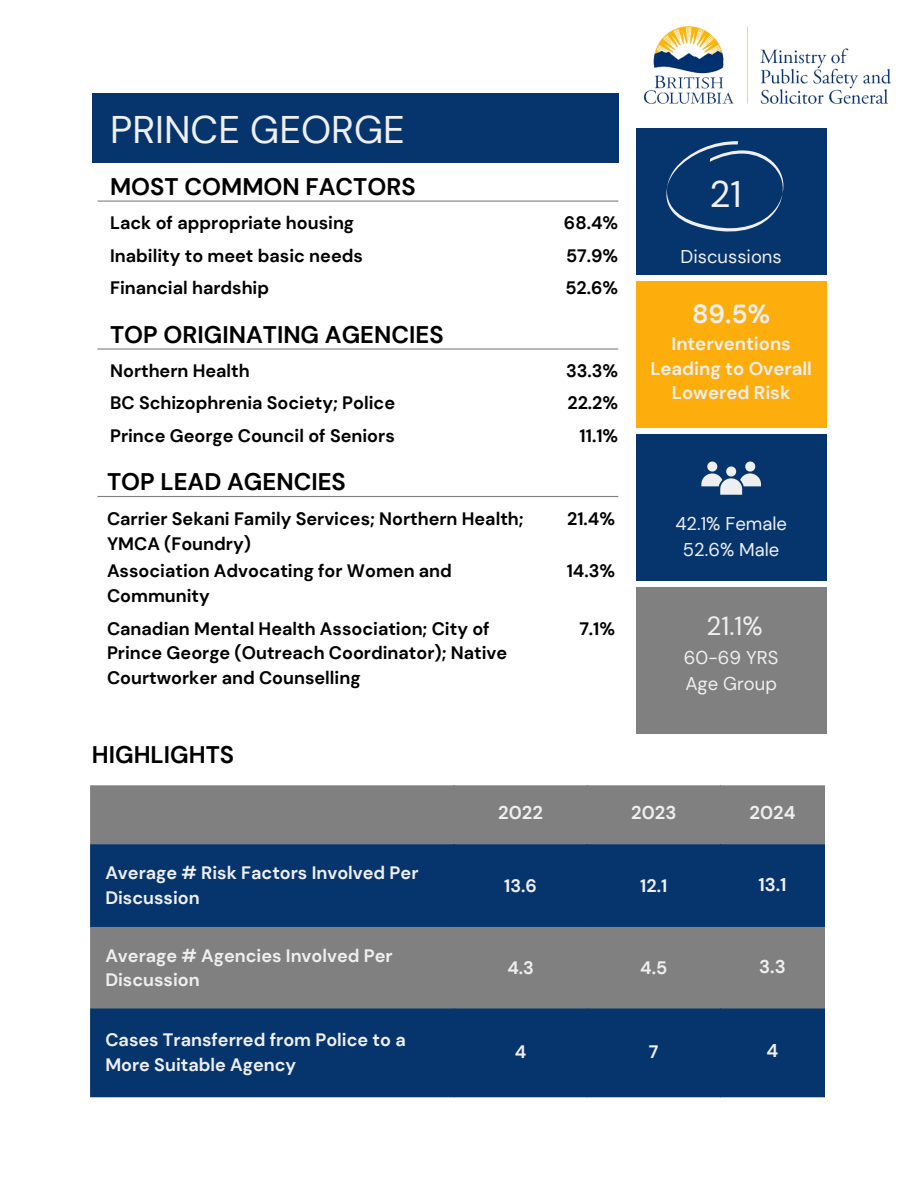
<style>
.page{position:relative;width:918px;height:1188px;background:#fff}
.page>*{position:absolute;margin:0;border:0;box-sizing:border-box;transform-origin:0 0}
.t1{font:38.55px "DM Sans";color:#efefef}
.t2{font:36.9px "DM Sans";color:#efefef}
.t3{font:700 26.1px "DM Sans";color:#efefef}
.t4{font:26.1px "DM Sans";color:#efefef}
.t5{font:700 24px "DM Sans";color:#000}
.t6{font:700 18.45px/24.8px "DM Sans";color:#efefef;text-align:center}
.t7{font:18.45px "DM Sans";color:#efefef}
.t8{font:700 18px/24.8px "DM Sans";color:#000}
.t9{font:700 18px/24.8px "DM Sans";color:#efefef}
</style>
<div class="page">
<div style="left:92px;top:93px;width:526px;height:70px;background:#06356e"></div>
<div style="left:636px;top:434px;width:190px;height:146px;background:#06356e"></div>
<svg style="left:701px;top:462px;width:60px;height:33px"></svg>
<div style="left:636px;top:587px;width:190px;height:147px;background:#808080"></div>
<div style="left:636px;top:281px;width:190px;height:147px;background:#feae0c"></div>
<div style="left:636px;top:128px;width:190px;height:146px;background:#06356e"></div>
<svg style="left:666px;top:141px;width:117px;height:91px"></svg>
<hr style="left:97px;top:201px;width:521px;height:1px;background:#808080">
<div style="left:90px;top:786px;width:735px;height:58px;background:#808080"></div>
<svg style="left:90px;top:844px;width:735px;height:253px;background:#2d4d73"></svg>
<img style="left:618px;top:26px;width:273px;height:102px">
<hr style="left:97px;top:496px;width:521px;height:1px;background:#808080">
<hr style="left:97px;top:348px;width:521px;height:2px;background:#808080">
<h3 class="t1" style="left:110px;top:105px;width:296px">PRINCE GEORGE</h3>
<p class="t5" style="left:110px;top:171px;width:307px">MOST COMMON FACTORS</p>
<p class="t8" style="left:110px;top:211px;width:246px">Lack of appropriate housing</p>
<p class="t8" style="left:564px;top:211px;width:56px">68.4%</p>
<h3 class="t8" style="left:110px;top:243px;width:254px">Inability to meet basic needs</h3>
<h3 class="t8" style="left:566px;top:243px;width:54px">57.9%</h3>
<h3 class="t8" style="left:110px;top:275px;width:161px">Financial hardship</h3>
<h3 class="t8" style="left:565px;top:275px;width:54px">52.6%</h3>
<p class="t5" style="left:110px;top:319px;width:335px">TOP ORIGINATING AGENCIES</p>
<h3 class="t8" style="left:110px;top:359px;width:141px">Northern Health</h3>
<h3 class="t8" style="left:566px;top:359px;width:54px">33.3%</h3>
<h2 class="t8" style="left:110px;top:391px;width:287px">BC Schizophrenia Society; Police</h2>
<p class="t8" style="left:567px;top:391px;width:52px">22.2%</p>
<p class="t8" style="left:110px;top:423px;width:286px">Prince George Council of Seniors</p>
<p class="t8" style="left:580px;top:423px;width:40px">11.1%</p>
<h2 class="t5" style="left:107px;top:467px;width:240px">TOP LEAD AGENCIES</h2>
<p class="t8" style="left:107px;top:506px;width:418px">Carrier Sekani Family Services; Northern Health;<br>YMCA (Foundry)</p>
<p class="t8" style="left:567px;top:506px;width:50px">21.4%</p>
<p class="t8" style="left:107px;top:559px;width:346px">Association Advocating for Women and<br>Community</p>
<p class="t8" style="left:567px;top:559px;width:50px">14.3%</p>
<p class="t8" style="left:107px;top:616px;width:402px">Canadian Mental Health Association; City of<br>Prince George (Outreach Coordinator); Native<br>Courtworker and Counselling</p>
<p class="t8" style="left:579px;top:616px;width:37px">7.1%</p>
<h3 class="t5" style="left:92px;top:739px;width:144px">HIGHLIGHTS</h3>
<h1 class="t2" style="left:709px;top:170px;width:34px">21</h1>
<p class="t7" style="left:681px;top:244px;width:103px">Discussions</p>
<p class="t3" style="left:692px;top:297px;width:80px">89.5%</p>
<p class="t6" style="left:650px;top:331px;width:163px">Interventions<br>Leading to Overall<br>Lowered Risk</p>
<p class="t7" style="left:675px;top:512px;width:113px">42.1% Female</p>
<p class="t7" style="left:683px;top:537px;width:98px">52.6% Male</p>
<h3 class="t4" style="left:707px;top:610px;width:58px">21.1%</h3>
<p class="t7" style="left:684px;top:646px;width:96px">60-69 YRS</p>
<p class="t7" style="left:685px;top:671px;width:93px">Age Group</p>
<h3 class="t9" style="left:105px;top:861px;width:315px">Average # Risk Factors Involved Per<br>Discussion</h3>
<h3 class="t9" style="left:105px;top:943px;width:289px">Average # Agencies Involved Per<br>Discussion</h3>
<h3 class="t9" style="left:105px;top:1027px;width:302px">Cases Transferred from Police to a<br>More Suitable Agency</h3>
<p class="t6" style="left:498px;top:801px;width:46px">2022</p>
<h2 class="t6" style="left:631px;top:801px;width:47px">2023</h2>
<p class="t6" style="left:750px;top:801px;width:48px">2024</p>
<h3 class="t9" style="left:504px;top:873px;width:34px">13.6</h3>
<h3 class="t9" style="left:640px;top:873px;width:29px">12.1</h3>
<h3 class="t6" style="left:758px;top:872px;width:30px">13.1</h3>
<h3 class="t9" style="left:507px;top:955px;width:28px">4.3</h3>
<h2 class="t9" style="left:640px;top:955px;width:29px">4.5</h2>
<p class="t6" style="left:759px;top:954px;width:28px">3.3</p>
<h3 class="t9" style="left:515px;top:1040px;width:13px">4</h3>
<h3 class="t9" style="left:649px;top:1040px;width:11px">7</h3>
<h3 class="t6" style="left:767px;top:1039px;width:13px">4</h3>
</div>
